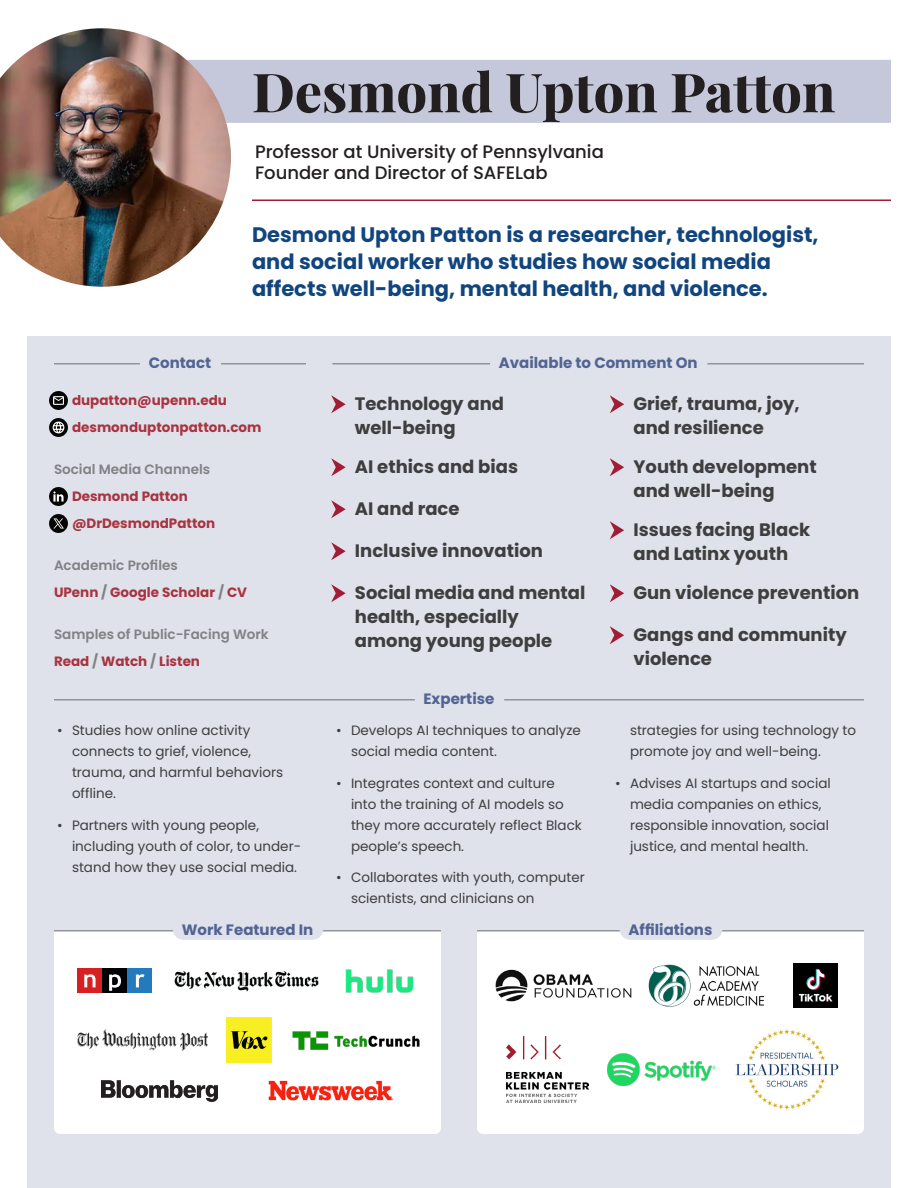
<style>
.page{position:relative;width:918px;height:1188px;background:#fff}
.page>*{position:absolute;margin:0;border:0;box-sizing:border-box;transform-origin:0 0}
.H1_Title-Name{font:54px "Playfair Display";color:#231f20}
.MK_Role{font:700 21px/27px "Poppins";color:#11457e}
.LIST_Bullet_SP_Comments_Symbol{font:700 18px/24px "Poppins";color:#3e3e3f}
.MK_JobTitle{font:500 18px/21px "Poppins";color:#231f20}
.MK_Section_Heading{font:700 15px "Poppins";color:#526493}
.t1{font:13.5px/21px "Poppins";color:#3e3e3f}
.MK_Contact_Info_Link_w_Icon{font:700 13.5px "Poppins";color:#a83440}
.MK_Contact_SubHeading{font:600 13.5px "Poppins";color:#808285}
.MK_Contact_Info_Link{font:700 13.5px "Poppins";color:#a83440}
.s1{color:#808285}
</style>
<div class="page">
<div style="left:27px;top:336px;width:864px;height:852px;background:#dfe1eb"></div>
<div style="left:54px;top:932px;width:387px;height:202px;background:#fff"></div>
<div style="left:477px;top:932px;width:387px;height:202px;background:#fff"></div>
<hr style="left:54px;top:930px;width:387px;height:2px;background:#939598">
<div style="left:183px;top:919px;width:129px;height:21px;background:#dfe1eb"></div>
<hr style="left:477px;top:930px;width:387px;height:2px;background:#939598">
<div style="left:630px;top:919px;width:81px;height:21px;background:#dfe1eb"></div>
<img style="left:227px;top:1018px;width:45px;height:45px">
<img style="left:102px;top:1080px;width:115px;height:22px">
<img style="left:267px;top:1078px;width:129px;height:26px">
<img style="left:794px;top:964px;width:43px;height:43px">
<img style="left:506px;top:1036px;width:83px;height:67px">
<img style="left:342px;top:966px;width:75px;height:29px">
<img style="left:491px;top:961px;width:284px;height:49px">
<img style="left:608px;top:1053px;width:108px;height:33px">
<img style="left:292px;top:1026px;width:129px;height:29px">
<img style="left:77px;top:1030px;width:130px;height:20px">
<img style="left:733px;top:1025px;width:110px;height:88px">
<img style="left:173px;top:969px;width:147px;height:23px">
<div style="left:77px;top:969px;width:25px;height:24px;background:#d62021"></div>
<div style="left:102px;top:969px;width:25px;height:24px;background:#000005"></div>
<div style="left:127px;top:969px;width:25px;height:24px;background:#237bbd"></div>
<svg style="left:84px;top:974px;width:12px;height:13px"></svg>
<svg style="left:109px;top:974px;width:12px;height:17px"></svg>
<svg style="left:136px;top:974px;width:9px;height:13px"></svg>
<hr style="left:54px;top:699px;width:810px;height:1px;background:#939598">
<div style="left:425px;top:688px;width:68px;height:21px;background:#dfe1eb"></div>
<hr style="left:54px;top:363px;width:252px;height:1px;background:#939598">
<div style="left:150px;top:352px;width:60px;height:21px;background:#dfe1eb"></div>
<div style="left:49px;top:391px;width:19px;height:19px;background:#040503;border-radius:50%"></div>
<svg style="left:53px;top:396px;width:11px;height:9px"></svg>
<svg style="left:49px;top:418px;width:19px;height:19px"></svg>
<svg style="left:53px;top:422px;width:11px;height:11px"></svg>
<div style="left:49px;top:487px;width:19px;height:19px;background:#040503;border-radius:50%"></div>
<svg style="left:53px;top:491px;width:11px;height:11px"></svg>
<div style="left:49px;top:514px;width:19px;height:19px;background:#040503;border-radius:50%"></div>
<svg style="left:53px;top:518px;width:11px;height:11px"></svg>
<hr style="left:332px;top:363px;width:532px;height:1px;background:#939598">
<div style="left:500px;top:352px;width:196px;height:21px;background:#dfe1eb"></div>
<svg style="left:331px;top:395px;width:15px;height:18px"></svg>
<svg style="left:331px;top:458px;width:15px;height:18px"></svg>
<svg style="left:331px;top:500px;width:15px;height:18px"></svg>
<svg style="left:331px;top:542px;width:15px;height:18px"></svg>
<svg style="left:331px;top:584px;width:15px;height:18px"></svg>
<svg style="left:610px;top:395px;width:14px;height:18px"></svg>
<svg style="left:610px;top:458px;width:14px;height:18px"></svg>
<svg style="left:610px;top:521px;width:14px;height:18px"></svg>
<svg style="left:610px;top:584px;width:14px;height:18px"></svg>
<svg style="left:610px;top:626px;width:14px;height:18px"></svg>
<div style="left:162px;top:60px;width:729px;height:63px;background:#c5c7da"></div>
<hr style="left:252px;top:200px;width:639px;height:1px;background:#a11c34">
<img style="left:0;top:28px;width:231px;height:259px">
<p class="H1_Title-Name" style="left:252px;top:50px;width:585px">Desmond Upton Patton</p>
<p class="MK_JobTitle" style="left:255px;top:141px;width:350px">Professor at University of Pennsylvania<br>Founder and Director of SAFELab</p>
<p class="MK_Role" style="left:252px;top:221px;width:568px">Desmond Upton Patton is a researcher, technologist, and social worker who studies how social media affects well-being, mental health, and violence.</p>
<p class="MK_Section_Heading" style="left:149px;top:354px;width:64px">Contact</p>
<p class="MK_Contact_Info_Link_w_Icon" style="left:72px;top:392px;width:157px">dupatton@upenn.edu</p>
<p class="MK_Contact_Info_Link_w_Icon" style="left:72px;top:419px;width:191px">desmonduptonpatton.com</p>
<p class="MK_Contact_SubHeading" style="left:54px;top:461px;width:158px">Social Media Channels</p>
<p class="MK_Contact_Info_Link_w_Icon" style="left:72px;top:488px;width:117px">Desmond Patton</p>
<p class="MK_Contact_Info_Link_w_Icon" style="left:72px;top:515px;width:145px">@DrDesmondPatton</p>
<p class="MK_Contact_SubHeading" style="left:54px;top:557px;width:125px">Academic Profiles</p>
<p class="MK_Contact_Info_Link" style="left:54px;top:584px;width:195px">UPenn <span class="s1">/</span> Google Scholar <span class="s1">/</span> CV</p>
<p class="MK_Contact_SubHeading" style="left:54px;top:626px;width:216px">Samples of Public-Facing Work</p>
<p class="MK_Contact_Info_Link" style="left:54px;top:653px;width:148px">Read <span class="s1">/</span> Watch <span class="s1">/</span> Listen</p>
<p class="t1" style="left:72px;top:720px;width:213px;text-indent:-15px">• Studies how online activity connects to grief, violence, trauma, and harmful behaviors offline.</p>
<p class="t1" style="left:72px;top:814px;width:231px;text-indent:-15px">• Partners with young people, including youth of color, to under&shy;stand how they use social media.</p>
<p class="MK_Section_Heading" style="left:499px;top:354px;width:200px">Available to Comment On</p>
<p class="LIST_Bullet_SP_Comments_Symbol" style="left:355px;top:391px;width:151px">Technology and well-being</p>
<p class="LIST_Bullet_SP_Comments_Symbol" style="left:355px;top:454px;width:165px">AI ethics and bias</p>
<p class="LIST_Bullet_SP_Comments_Symbol" style="left:355px;top:496px;width:106px">AI and race</p>
<p class="LIST_Bullet_SP_Comments_Symbol" style="left:355px;top:538px;width:190px">Inclusive innovation</p>
<p class="LIST_Bullet_SP_Comments_Symbol" style="left:355px;top:580px;width:232px">Social media and mental health, especially among young people</p>
<p class="LIST_Bullet_SP_Comments_Symbol" style="left:633px;top:391px;width:168px">Grief, trauma, joy, and resilience</p>
<p class="LIST_Bullet_SP_Comments_Symbol" style="left:633px;top:454px;width:185px">Youth development and well-being</p>
<p class="LIST_Bullet_SP_Comments_Symbol" style="left:633px;top:517px;width:178px">Issues facing Black and Latinx youth</p>
<p class="LIST_Bullet_SP_Comments_Symbol" style="left:633px;top:580px;width:227px">Gun violence prevention</p>
<p class="LIST_Bullet_SP_Comments_Symbol" style="left:633px;top:622px;width:215px">Gangs and community violence</p>
<p class="MK_Section_Heading" style="left:424px;top:690px;width:72px">Expertise</p>
<p class="t1" style="left:351px;top:720px;width:231px;text-indent:-15px">• Develops AI techniques to analyze social media content.</p>
<p class="t1" style="left:351px;top:772px;width:232px;text-indent:-15px">• Integrates context and culture into the training of AI models so they more accurately reflect Black people’s speech.</p>
<p class="t1" style="left:351px;top:867px;width:235px;text-indent:-15px">• Collaborates with youth, computer scientists, and clinicians on</p>
<p class="t1" style="left:630px;top:720px;width:228px">strategies for using technology to promote joy and well-being.</p>
<p class="t1" style="left:630px;top:772px;width:202px;text-indent:-15px">• Advises AI startups and social media companies on ethics, responsible innovation, social justice, and mental health.</p>
<p class="MK_Section_Heading" style="left:182px;top:921px;width:133px">Work Featured In</p>
<p class="MK_Section_Heading" style="left:629px;top:921px;width:85px">Affiliations</p>
</div>
